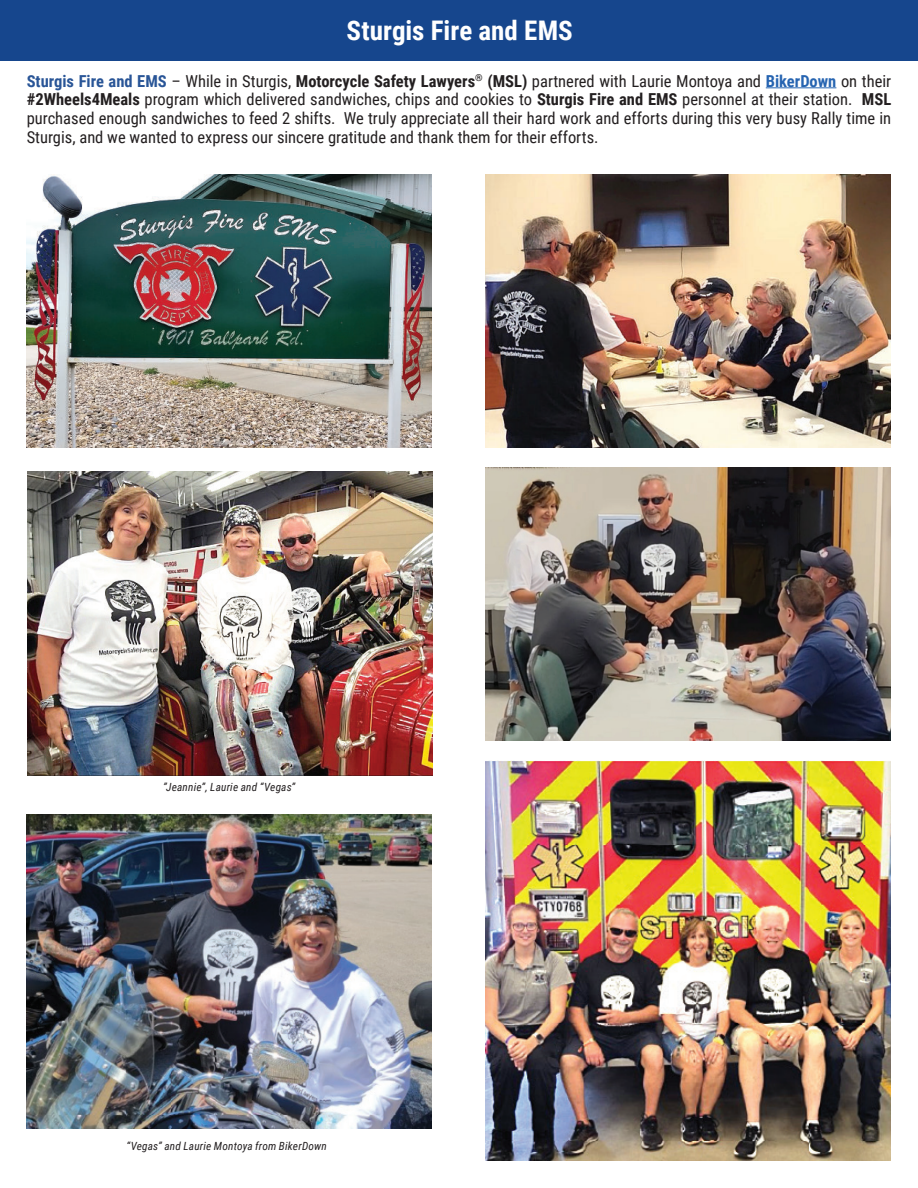
<style>
.page{position:relative;width:918px;height:1188px;background:#fff}
.page>*{position:absolute;margin:0;border:0;box-sizing:border-box;transform-origin:0 0}
.t1{font:700 27px "Roboto Condensed";color:#fff}
.t2{font:16.5px/18.8px "Roboto Condensed";color:#231f20;text-align:justify}
.t3{font:italic 11.25px "Roboto Condensed";letter-spacing:.015em;color:#231f20}
.s1{font-weight:700;color:#295597}
.s2{font-weight:700}
.s3{font-weight:700;color:#2664b1}
</style>
<div class="page">
<div style="left:0;top:0;width:918px;height:61px;background:#16468d"></div>
<hr style="left:766px;top:87px;width:70px;height:1px;background:#2664b1">
<img style="left:27px;top:175px;width:405px;height:273px">
<img style="left:486px;top:175px;width:405px;height:273px">
<img style="left:28px;top:471px;width:405px;height:304px">
<img style="left:27px;top:814px;width:405px;height:314px">
<img style="left:486px;top:468px;width:405px;height:272px">
<img style="left:486px;top:760px;width:405px;height:401px">
<h1 class="t1" style="left:346px;top:12px;width:228px">Sturgis Fire and EMS</h1>
<p class="t2" style="left:27px;top:73px;width:866px"><span class="s1">Sturgis Fire and EMS</span> – While in Sturgis, <span class="s2">Motorcycle Safety Lawyers</span><sup>®</sup> <span class="s2">(MSL)</span> partnered with Laurie Montoya and <span class="s3">BikerDown</span> on their <span class="s2">#2Wheels4Meals</span> program which delivered sandwiches, chips and cookies to <span class="s2">Sturgis Fire and EMS</span> personnel at their station. <span class="s2">MSL </span>purchased enough sandwiches to feed 2 shifts. We truly appreciate all their hard work and efforts during this very busy Rally time in Sturgis, and we wanted to express our sincere gratitude and thank them for their efforts.</p>
<p class="t3" style="left:163px;top:782px;width:134px">”Jeannie”, Laurie and “Vegas”</p>
<p class="t3" style="left:126px;top:1141px;width:202px">“Vegas” and Laurie Montoya from BikerDown</p>
</div>
